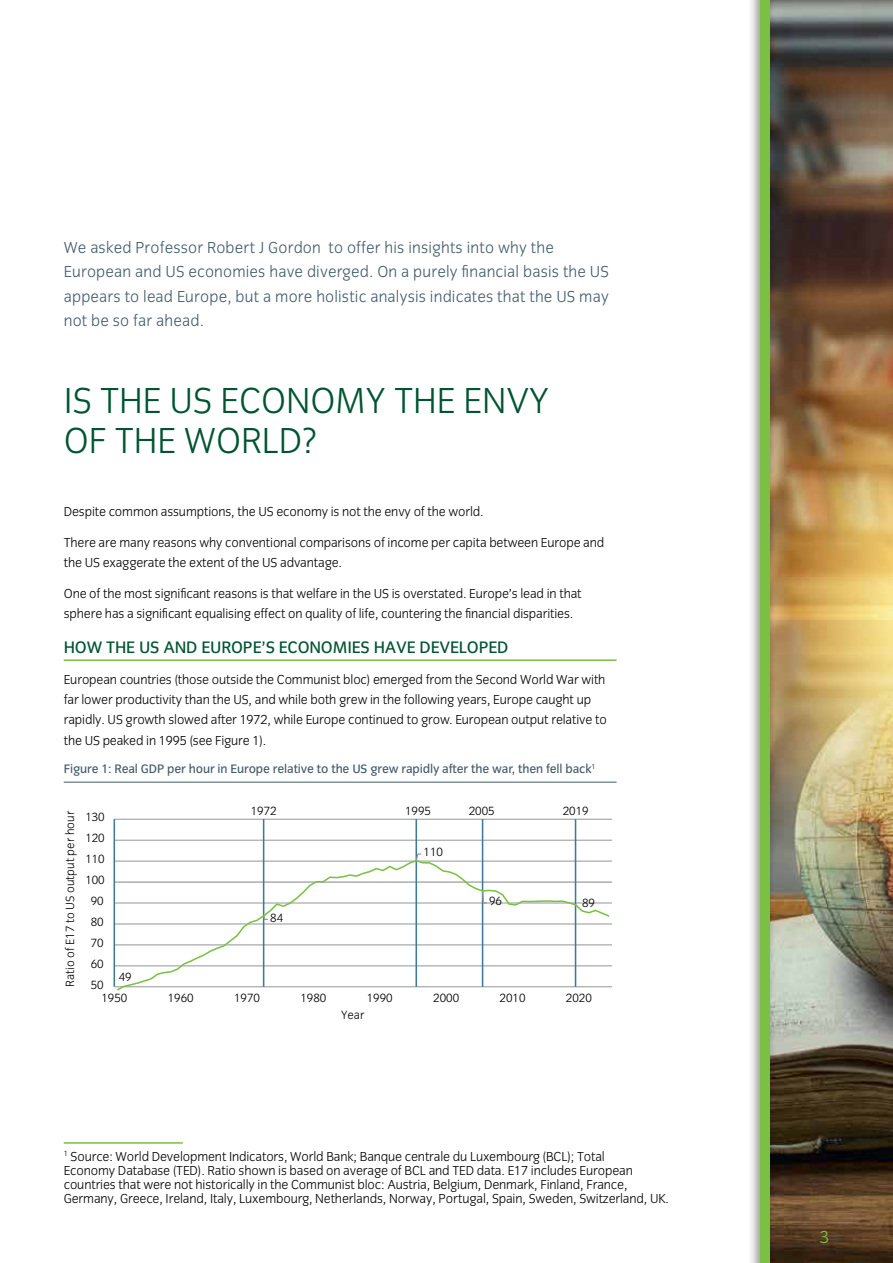
<style>
.page{position:relative;width:893px;height:1263px;background:#fff}
.page>*{position:absolute;margin:0;border:0;box-sizing:border-box;transform-origin:0 0}
.t1{font:37.5px/40.5px "Congress Sans Light Std";color:#005432}
.t2{font:18px "Congress Sans Light Std";color:#7ac143}
.t3{font:17.25px "Congress Sans Std";letter-spacing:-.01em;color:#005432}
.t4{font:16.5px/24px "Congress Sans Light Std";letter-spacing:.01em;color:#425a69}
.t5{font:13.5px/20.2px "Congress Sans Light Std";letter-spacing:-.01em;color:#000}
.t6{font:12.75px "Congress Sans Std";letter-spacing:-.01em;color:#425a69}
.t7{font:12.3px "Congress Sans Light Std";color:#000}
</style>
<div class="page">
<img style="left:776px;top:0;width:117px;height:1263px">
<div style="left:748px;top:0;width:28px;height:1263px;background:#000;opacity:.45"></div>
<div style="left:760px;top:0;width:10px;height:1263px;background:#7ac143"></div>
<hr style="left:0;top:0;width:1px;height:1263px;background:#00334e">
<hr style="left:64px;top:1142px;width:119px;height:2px;background:#7ac143">
<hr style="left:64px;top:659px;width:553px;height:2px;background:#7ac143">
<hr style="left:64px;top:782px;width:553px;height:1px;background:#425a69">
<hr style="left:114px;top:965px;width:498px;height:1px;background:#939598">
<hr style="left:114px;top:945px;width:498px;height:1px;background:#939598">
<hr style="left:114px;top:924px;width:498px;height:1px;background:#939598">
<hr style="left:114px;top:903px;width:498px;height:1px;background:#939598">
<hr style="left:114px;top:881px;width:498px;height:2px;background:#939598">
<hr style="left:114px;top:861px;width:498px;height:1px;background:#939598">
<hr style="left:114px;top:840px;width:498px;height:1px;background:#939598">
<hr style="left:114px;top:819px;width:498px;height:1px;background:#939598">
<hr style="left:114px;top:819px;width:1px;height:168px;background:#3e7998">
<hr style="left:114px;top:986px;width:498px;height:1px;background:#939598">
<hr style="left:263px;top:819px;width:1px;height:168px;background:#3e7998">
<hr style="left:415px;top:819px;width:2px;height:168px;background:#3e7998">
<hr style="left:482px;top:819px;width:1px;height:168px;background:#3e7998">
<hr style="left:575px;top:819px;width:1px;height:168px;background:#3e7998">
<svg style="left:116px;top:859px;width:495px;height:132px"></svg>
<p class="t4" style="left:64px;top:236px;width:547px">We asked Professor Robert J Gordon to offer his insights into why the European and US economies have diverged. On a purely financial basis the US appears to lead Europe, but a more holistic analysis indicates that the US may not be so far ahead.</p>
<h1 class="t1" style="left:64px;top:381px;width:487px">IS THE US ECONOMY THE ENVY<br>OF THE WORLD?</h1>
<p class="t5" style="left:64px;top:502px;width:421px">Despite common assumptions, the US economy is not the envy of the world.</p>
<p class="t5" style="left:64px;top:533px;width:542px">There are many reasons why conventional comparisons of income per capita between Europe and the US exaggerate the extent of the US advantage.</p>
<p class="t5" style="left:64px;top:584px;width:519px">One of the most significant reasons is that welfare in the US is overstated. Europe’s lead in that sphere has a significant equalising effect on quality of life, countering the financial disparities.</p>
<p class="t3" style="left:64px;top:638px;width:446px">HOW THE US AND EUROPE’S ECONOMIES HAVE DEVELOPED</p>
<p class="t5" style="left:64px;top:670px;width:544px">European countries (those outside the Communist bloc) emerged from the Second World War with far lower productivity than the US, and while both grew in the following years, Europe caught up rapidly. US growth slowed after 1972, while Europe continued to grow. European output relative to the US peaked in 1995 (see Figure 1).</p>
<p class="t6" style="left:64px;top:762px;width:533px">Figure 1: Real GDP per hour in Europe relative to the US grew rapidly after the war, then fell back<sup>1</sup></p>
<p class="t7" style="left:63px;top:987px;width:178px;rotate:-90deg">Ratio of E17 to US output per hour</p>
<p class="t7" style="left:251px;top:804px;width:27px">1972</p>
<p class="t7" style="left:405px;top:804px;width:27px">1995</p>
<p class="t7" style="left:469px;top:804px;width:27px">2005</p>
<p class="t7" style="left:563px;top:804px;width:27px">2019</p>
<p class="t7" style="left:85px;top:810px;width:21px">130</p>
<p class="t7" style="left:85px;top:831px;width:21px">120</p>
<p class="t7" style="left:424px;top:846px;width:21px">110</p>
<p class="t7" style="left:85px;top:852px;width:21px">110</p>
<p class="t7" style="left:85px;top:873px;width:21px">100</p>
<p class="t7" style="left:91px;top:894px;width:14px">90</p>
<p class="t7" style="left:489px;top:894px;width:14px">96</p>
<p class="t7" style="left:582px;top:896px;width:14px">89</p>
<p class="t7" style="left:270px;top:911px;width:14px">84</p>
<p class="t7" style="left:91px;top:915px;width:14px">80</p>
<p class="t7" style="left:91px;top:936px;width:14px">70</p>
<p class="t7" style="left:91px;top:957px;width:14px">60</p>
<p class="t7" style="left:119px;top:970px;width:14px">49</p>
<p class="t7" style="left:91px;top:978px;width:14px">50</p>
<p class="t7" style="left:101px;top:991px;width:27px">1950</p>
<p class="t7" style="left:168px;top:991px;width:27px">1960</p>
<p class="t7" style="left:234px;top:991px;width:27px">1970</p>
<p class="t7" style="left:300px;top:991px;width:27px">1980</p>
<p class="t7" style="left:367px;top:991px;width:27px">1990</p>
<p class="t7" style="left:433px;top:991px;width:27px">2000</p>
<p class="t7" style="left:499px;top:991px;width:27px">2010</p>
<p class="t7" style="left:566px;top:991px;width:27px">2020</p>
<p class="t7" style="left:341px;top:1008px;width:25px">Year</p>
<p class="t5" style="left:64px;top:1149px;width:607px;line-height:14.2px"><sup>1</sup> Source: World Development Indicators, World Bank; Banque centrale du Luxembourg (BCL); Total<br>Economy Database (TED). Ratio shown is based on average of BCL and TED data. E17 includes European countries that were not historically in the Communist bloc: Austria, Belgium, Denmark, Finland, France, Germany, Greece, Ireland, Italy, Luxembourg, Netherlands, Norway, Portugal, Spain, Sweden, Switzerland, UK.</p>
<h2 class="t2" style="left:820px;top:1227px;width:11px">3</h2>
</div>
